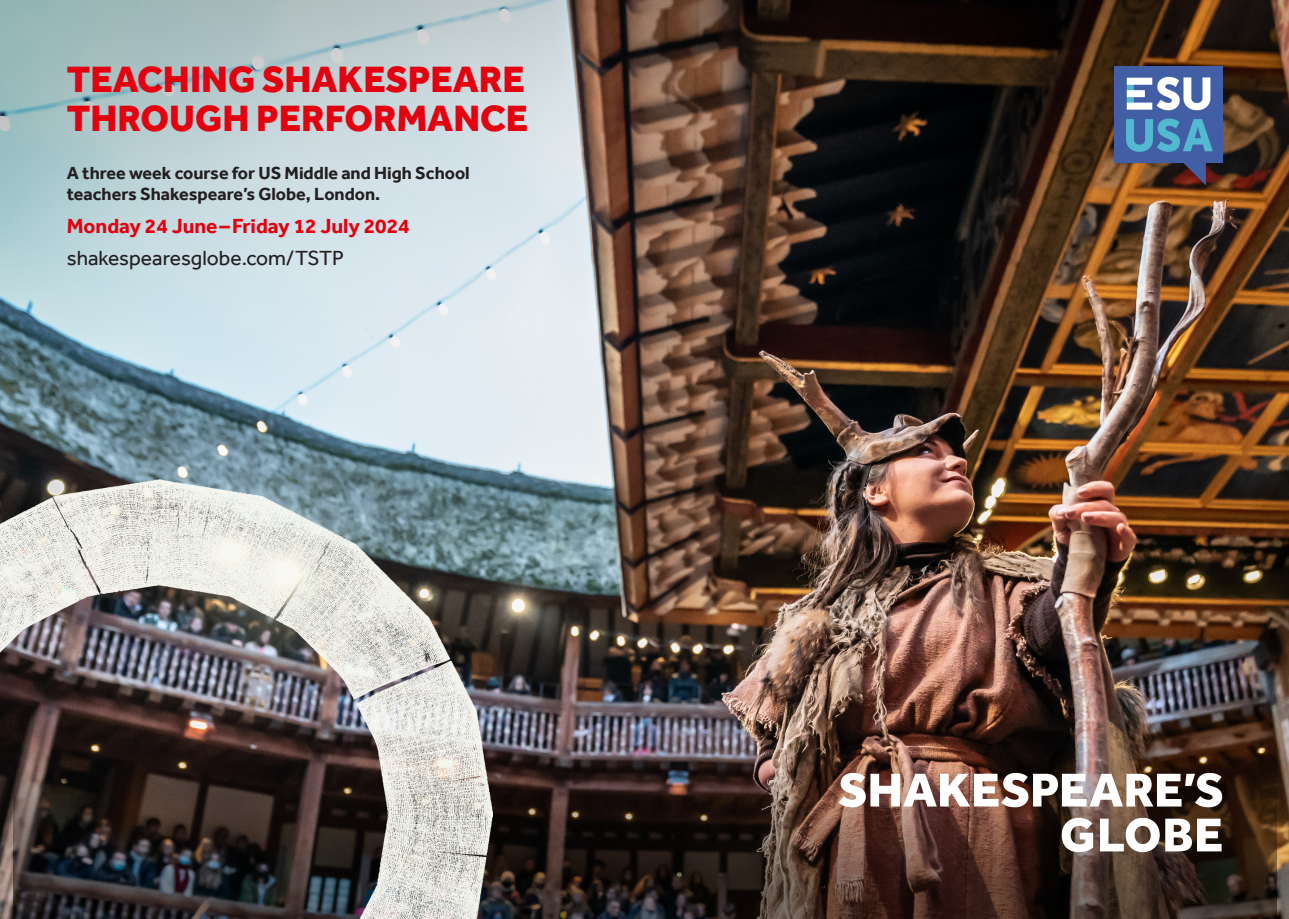
<style>
.page{position:relative;width:1289px;height:919px;background:#fff}
.page>*{position:absolute;margin:0;border:0;box-sizing:border-box;transform-origin:0 0}
.t1{font:800 37.65px/39px "Effra";color:#e3000f}
.t2{font:700 21px "Effra";color:#e3000f}
.t3{font:21px "Effra";color:#231f20}
.t4{font:700 18px/21px "Effra";color:#231f20}
</style>
<div class="page">
<img style="left:0;top:0;width:1288px;height:918px">
<img style="left:1114px;top:67px;width:107px;height:118px">
<img style="left:492px;top:734px;width:784px;height:184px">
<svg style="left:838px;top:772px;width:384px;height:35px"></svg>
<svg style="left:1061px;top:817px;width:160px;height:35px"></svg>
<img style="left:0;top:479px;width:492px;height:439px">
<h1 class="t1" style="left:67px;top:59px;width:463px">TEACHING SHAKESPEARE<br>THROUGH PERFORMANCE</h1>
<p class="t4" style="left:67px;top:162px;width:404px">A three week course for US Middle and High School teachers Shakespeare’s Globe, London.</p>
<p class="t2" style="left:67px;top:213px;width:344px">Monday 24 June – Friday 12 July 2024</p>
<p class="t3" style="left:67px;top:245px;width:279px">shakespearesglobe.com/TSTP</p>
</div>
